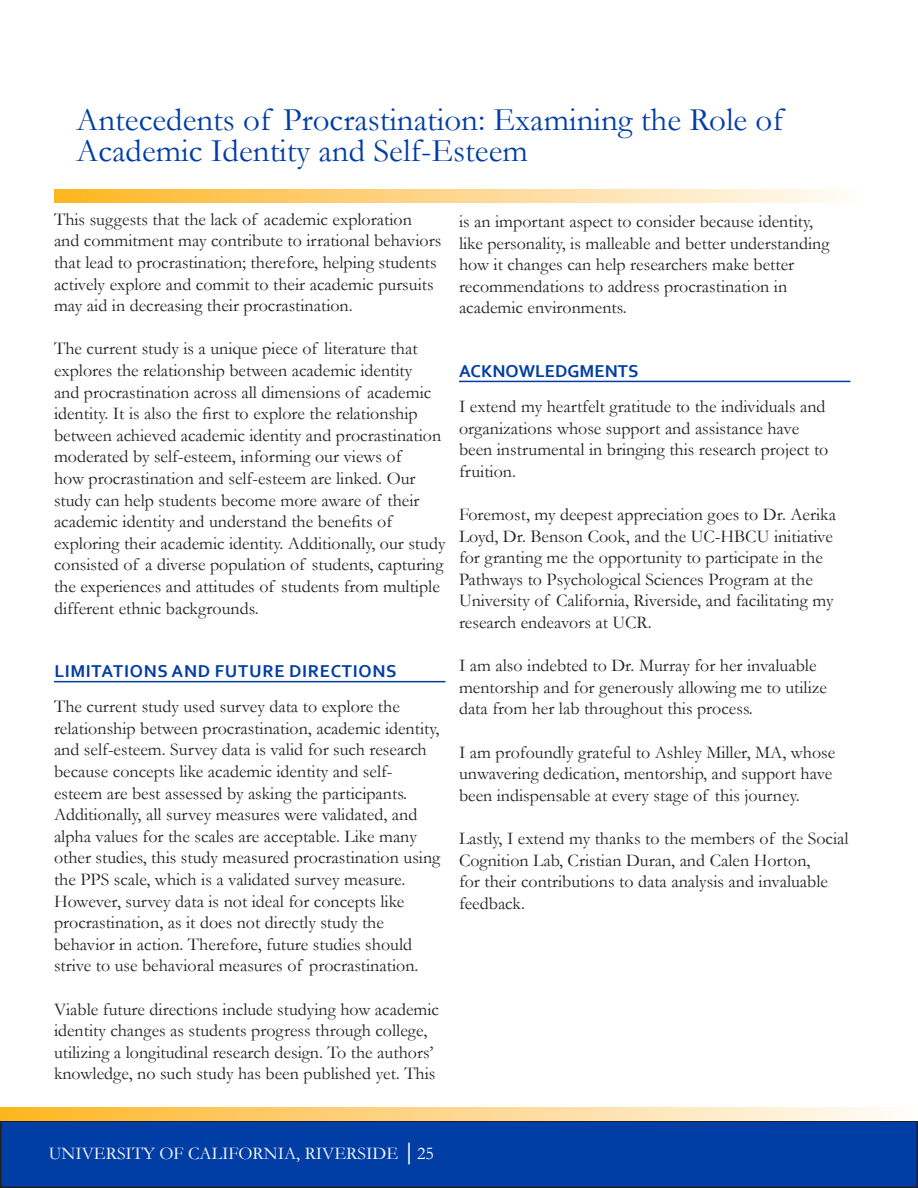
<style>
.page{position:relative;width:918px;height:1188px;background:#fff}
.page>*{position:absolute;margin:0;border:0;box-sizing:border-box;transform-origin:0 0}
.Figure-Table_Styles{font:33px/31.5px "Garamond";color:#003da5}
.Normal_Paragraph_Text_2{font:18px/21.6px "Garamond";color:#231f20}
.t1{font:18px "Garamond";color:#fff}
.Section_Headers{font:700 18px "Corbel";letter-spacing:.04em;color:#003da5}
.Section_Headers-2{font:700 18px "Corbel";color:#003da5}
</style>
<div class="page">
<div style="left:1px;top:1121px;width:916px;height:66px;background:#003da5"></div>
<div style="left:0;top:1120px;width:918px;height:68px;border:2px solid #231f20"></div>
<svg style="left:917px;top:1120px;width:1px;height:68px"></svg>
<svg style="left:54px;top:189px;width:783px;height:13px;background:#fdd78b"></svg>
<svg style="left:0;top:1107px;width:887px;height:13px;background:#fdd78b"></svg>
<hr style="left:54px;top:681px;width:392px;height:1px;background:#003da5">
<hr style="left:459px;top:381px;width:391px;height:1px;background:#003da5">
<p class="Figure-Table_Styles" style="left:76px;top:103px;width:709px">Antecedents of Procrastination: Examining the Role of<br>Academic Identity and Self-Esteem</p>
<p class="Normal_Paragraph_Text_2" style="left:54px;top:208px;width:389px">This suggests that the lack of academic exploration and commitment may contribute to irrational behaviors that lead to procrastination; therefore, helping students actively explore and commit to their academic pursuits may aid in decreasing their procrastination.</p>
<p class="Normal_Paragraph_Text_2" style="left:54px;top:337px;width:393px">The current study is a unique piece of literature that explores the relationship between academic identity<br>and procrastination across all dimensions of academic identity. It is also the first to explore the relationship between achieved academic identity and procrastination moderated by self-esteem, informing our views of<br>how procrastination and self-esteem are linked. Our study can help students become more aware of their academic identity and understand the benefits of exploring their academic identity. Additionally, our study consisted of a diverse population of students, capturing the experiences and attitudes of students from multiple different ethnic backgrounds.</p>
<p class="Section_Headers" style="left:54px;top:660px;width:344px">LIMITATIONS AND FUTURE DIRECTIONS</p>
<p class="Normal_Paragraph_Text_2" style="left:54px;top:695px;width:388px">The current study used survey data to explore the relationship between procrastination, academic identity, and self-esteem. Survey data is valid for such research because concepts like academic identity and self&shy;esteem are best assessed by asking the participants.<br>Additionally, all survey measures were validated, and alpha values for the scales are acceptable. Like many other studies, this study measured procrastination using the PPS scale, which is a validated survey measure.<br>However, survey data is not ideal for concepts like procrastination, as it does not directly study the behavior in action. Therefore, future studies should strive to use behavioral measures of procrastination.</p>
<p class="Normal_Paragraph_Text_2" style="left:54px;top:998px;width:387px">Viable future directions include studying how academic identity changes as students progress through college, utilizing a longitudinal research design. To the authors’ knowledge, no such study has been published yet. This</p>
<p class="Normal_Paragraph_Text_2" style="left:459px;top:210px;width:372px">is an important aspect to consider because identity, like personality, is malleable and better understanding how it changes can help researchers make better recommendations to address procrastination in academic environments.</p>
<p class="Section_Headers-2" style="left:459px;top:360px;width:181px">ACKNOWLEDGMENTS</p>
<p class="Normal_Paragraph_Text_2" style="left:459px;top:395px;width:371px">I extend my heartfelt gratitude to the individuals and organizations whose support and assistance have been instrumental in bringing this research project to fruition.</p>
<p class="Normal_Paragraph_Text_2" style="left:459px;top:503px;width:379px">Foremost, my deepest appreciation goes to Dr. Aerika Loyd, Dr. Benson Cook, and the UC-HBCU initiative for granting me the opportunity to participate in the Pathways to Psychological Sciences Program at the University of California, Riverside, and facilitating my research endeavors at UCR.</p>
<p class="Normal_Paragraph_Text_2" style="left:459px;top:654px;width:370px">I am also indebted to Dr. Murray for her invaluable mentorship and for generously allowing me to utilize data from her lab throughout this process.</p>
<p class="Normal_Paragraph_Text_2" style="left:459px;top:741px;width:378px">I am profoundly grateful to Ashley Miller, MA, whose unwavering dedication, mentorship, and support have been indispensable at every stage of this journey.</p>
<p class="Normal_Paragraph_Text_2" style="left:459px;top:827px;width:391px">Lastly, I extend my thanks to the members of the Social Cognition Lab, Cristian Duran, and Calen Horton,<br>for their contributions to data analysis and invaluable feedback.</p>
<p class="t1" style="left:49px;top:1141px;width:387px">UNIVERSITY OF CALIFORNIA, RIVERSIDE │25</p>
</div>
